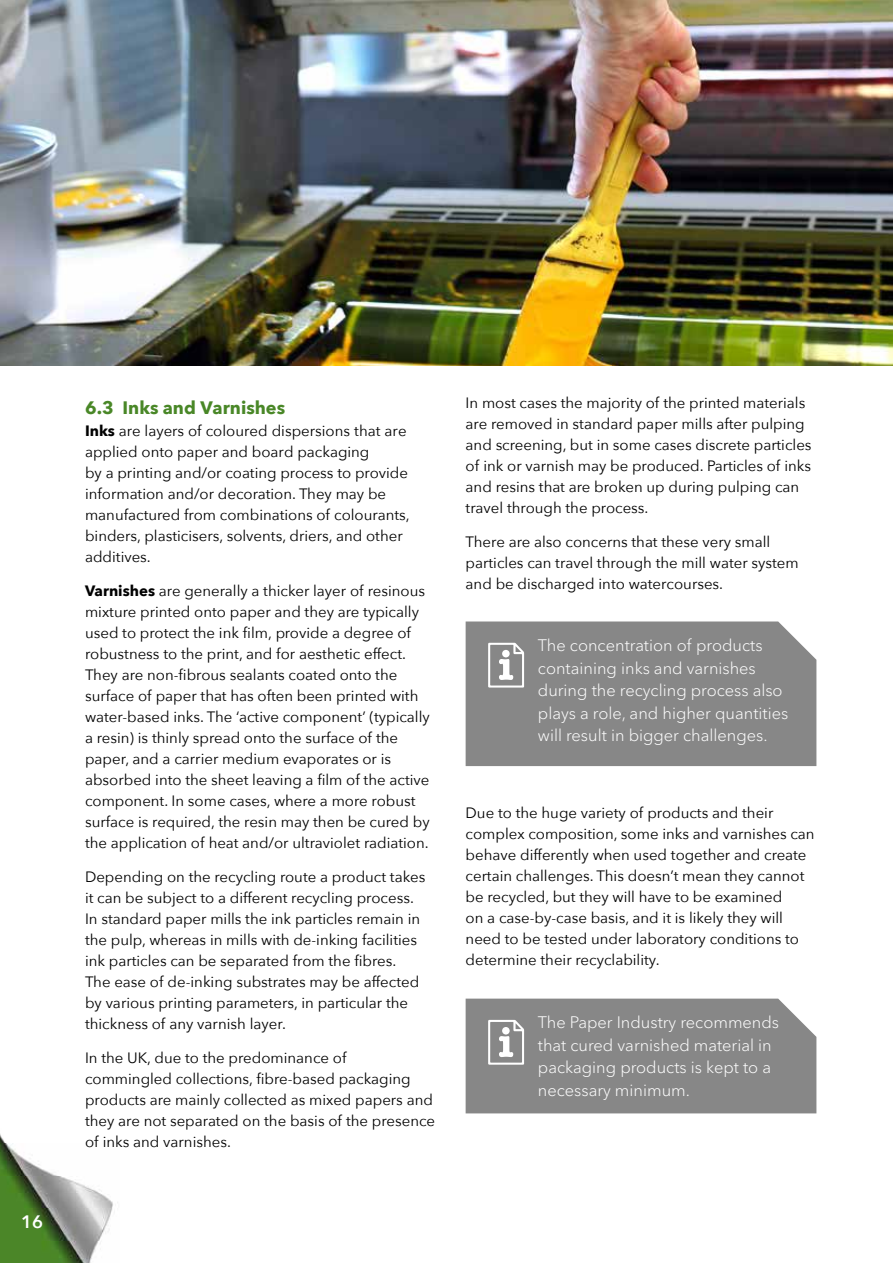
<style>
.page{position:relative;width:893px;height:1263px;background:#fff}
.page>*{position:absolute;margin:0;border:0;box-sizing:border-box;transform-origin:0 0}
.t1{font:700 18px "Avenir Next";color:#498727}
.t2{font:600 18px "Avenir Next";color:#fff}
.t3{font:300 16.5px/22.5px "Avenir Next Cyr";color:#fff}
.t4{font:15px/21px "Avenir Next";color:#000}
.s1{font-weight:700}
</style>
<div class="page">
<img style="left:0;top:1134px;width:118px;height:129px">
<div style="left:466px;top:998px;width:350px;height:115px;background:#878787"></div>
<div style="left:466px;top:621px;width:350px;height:145px;background:#878787"></div>
<svg style="left:488px;top:643px;width:36px;height:44px"></svg>
<img style="left:0;top:0;width:893px;height:366px">
<p class="t2" style="left:21px;top:1206px;width:23px">16</p>
<p class="t1" style="left:85px;top:392px;width:202px">6.3 Inks and Varnishes</p>
<p class="t4" style="left:85px;top:420px;width:326px"><span class="s1">Inks</span> are layers of coloured dispersions that are applied onto paper and board packaging<br>by a printing and/or coating process to provide information and/or decoration. They may be manufactured from combinations of colourants, binders, plasticisers, solvents, driers, and other additives.</p>
<p class="t4" style="left:85px;top:580px;width:346px"><span class="s1">Varnishes</span> are generally a thicker layer of resinous mixture printed onto paper and they are typically used to protect the ink film, provide a degree of robustness to the print, and for aesthetic effect.<br>They are non-fibrous sealants coated onto the surface of paper that has often been printed with water-based inks. The ‘active component’ (typically a resin) is thinly spread onto the surface of the paper, and a carrier medium evaporates or is absorbed into the sheet leaving a film of the active component. In some cases, where a more robust surface is required, the resin may then be cured by the application of heat and/or ultraviolet radiation.</p>
<p class="t4" style="left:85px;top:866px;width:342px">Depending on the recycling route a product takes it can be subject to a different recycling process.<br>In standard paper mills the ink particles remain in the pulp, whereas in mills with de-inking facilities ink particles can be separated from the fibres.<br>The ease of de-inking substrates may be affected by various printing parameters, in particular the thickness of any varnish layer.</p>
<p class="t4" style="left:85px;top:1046px;width:352px">In the UK, due to the predominance of commingled collections, fibre-based packaging products are mainly collected as mixed papers and they are not separated on the basis of the presence of inks and varnishes.</p>
<p class="t4" style="left:466px;top:392px;width:347px">In most cases the majority of the printed materials are removed in standard paper mills after pulping and screening, but in some cases discrete particles of ink or varnish may be produced. Particles of inks and resins that are broken up during pulping can travel through the process.</p>
<p class="t4" style="left:466px;top:531px;width:335px">There are also concerns that these very small particles can travel through the mill water system and be discharged into watercourses.</p>
<p class="t3" style="left:538px;top:634px;width:252px">The concentration of products containing inks and varnishes during the recycling process also plays a role, and higher quantities will result in bigger challenges.</p>
<p class="t4" style="left:466px;top:801px;width:350px">Due to the huge variety of products and their complex composition, some inks and varnishes can behave differently when used together and create certain challenges. This doesn’t mean they cannot be recycled, but they will have to be examined<br>on a case-by-case basis, and it is likely they will need to be tested under laboratory conditions to determine their recyclability.</p>
<p class="t3" style="left:538px;top:1011px;width:243px">The Paper Industry recommends that cured varnished material in packaging products is kept to a necessary minimum.</p>
</div>
